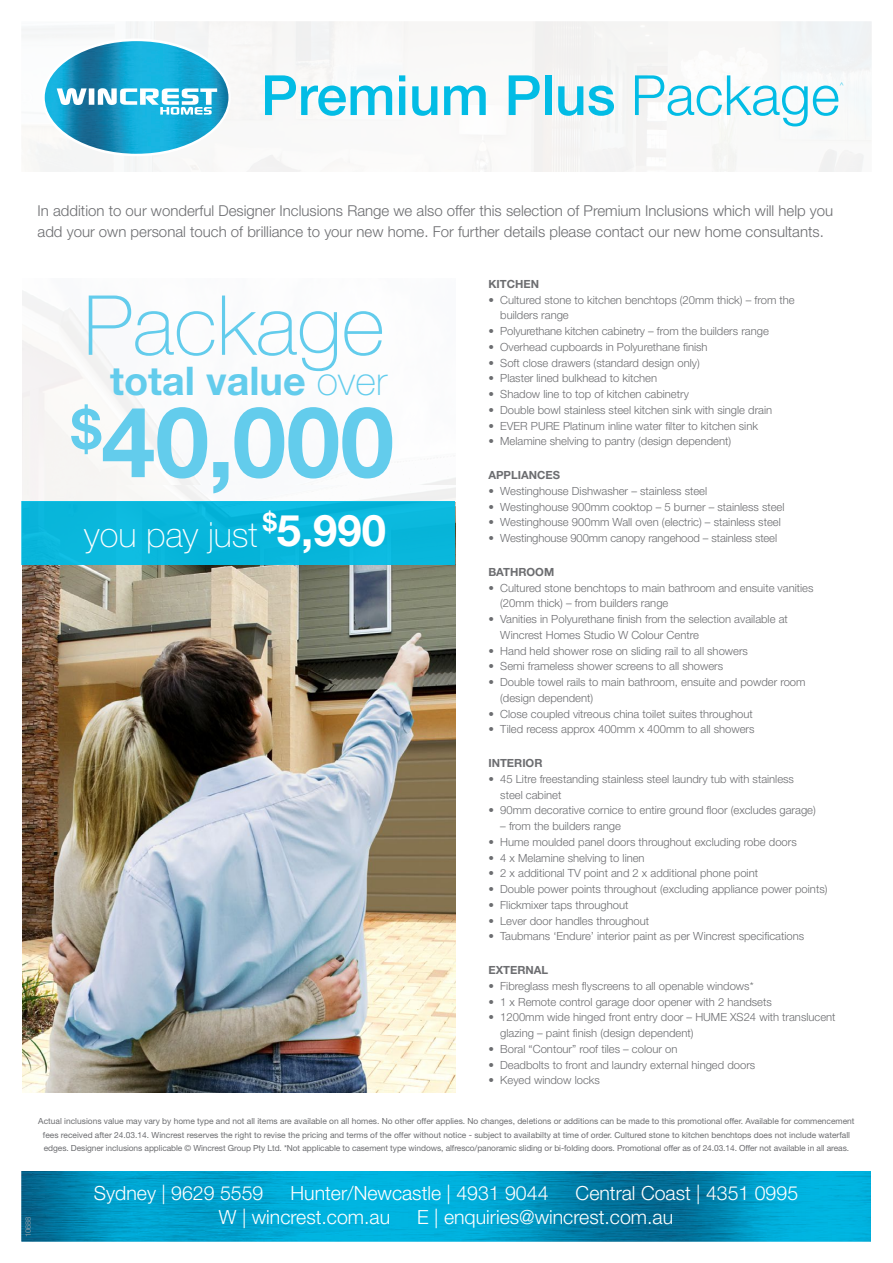
<style>
.page{position:relative;width:893px;height:1263px;background:#fff}
.page>*{position:absolute;margin:0;border:0;box-sizing:border-box;transform-origin:0 0}
.t1{font:700 98.1px "Helvetica Neue LT Std";color:#63ccec}
.t2{font:100 82.95px "Helvetica Neue LT Std";color:#63ccec}
.t3{font:500 55.5px "Helvetica Neue LT Std";color:#02bce5}
.t4{font:700 43.65px "Helvetica Neue LT Std";color:#fff}
.t5{font:700 39.6px "Helvetica Neue LT Std";color:#63ccec}
.t6{font:100 34.8px "Helvetica Neue LT Std";color:#fff}
.t7{font:100 27px "Helvetica Neue LT Std";color:#fff}
.t8{font:300 19.5px "Helvetica Neue LT Std";color:#fff}
.t9{font:300 15px/20.2px "Helvetica Neue LT Std";color:#6c6d70}
.t10{font:300 11.25px/15.8px "Helvetica Neue LT Std";color:#6c6d70}
.t11{font:700 11.25px "Helvetica Neue LT Std";color:#6c6d70}
.t12{font:8.4px/13.5px "Helvetica Neue LT Std";color:#6c6d70;text-align:center}
.t13{font:300 7.5px "Helvetica Neue LT Std";color:#a8a9ad}
.t14{font:300 6.6px "Helvetica Neue LT Std";color:#02bce5}
.s1{font-weight:300}
.s2{font-weight:100}
</style>
<div class="page">
<img style="left:22px;top:1171px;width:849px;height:70px">
<div style="left:0;top:0;width:893px;height:172px;background:#f9f9f8"></div>
<svg style="left:45px;top:41px;width:183px;height:113px"></svg>
<img style="left:23px;top:565px;width:432px;height:528px">
<div style="left:0;top:501px;width:455px;height:64px;background:#09b7dc"></div>
<h3 class="t3" style="left:261px;top:62px;width:580px">Premium Plus <span class="s1">Package</span></h3>
<p class="t14" style="left:840px;top:80px;width:5px">^</p>
<p class="t9" style="left:38px;top:201px;width:797px">In addition to our wonderful Designer Inclusions Range we also offer this selection of Premium Inclusions which will help you add your own personal touch of brilliance to your new home. For further details please contact our new home consultants.</p>
<h2 class="t2" style="left:83px;top:278px;width:303px">Package</h2>
<h3 class="t5" style="left:110px;top:356px;width:278px">total value <span class="s2">over</span></h3>
<h1 class="t1" style="left:71px;top:381px;width:325px"><sup>$</sup>40,000</h1>
<h3 class="t6" style="left:84px;top:515px;width:175px">you pay just</h3>
<h3 class="t4" style="left:263px;top:503px;width:125px"><sup>$</sup>5,990</h3>
<h3 class="t7" style="left:68px;top:528px;width:217px">Subhead most, odi</h3>
<p class="t11" style="left:488px;top:277px;width:52px">KITCHEN</p>
<p class="t10" style="left:500px;top:291px;width:296px;text-indent:-12px">• Cultured stone to kitchen benchtops (20mm thick) – from the builders range</p>
<p class="t10" style="left:488px;top:323px;width:282px">• Polyurethane kitchen cabinetry – from the builders range</p>
<p class="t10" style="left:488px;top:339px;width:221px">• Overhead cupboards in Polyurethane finish</p>
<p class="t10" style="left:488px;top:354px;width:213px">• Soft close drawers (standard design only)</p>
<p class="t10" style="left:488px;top:370px;width:170px">• Plaster lined bulkhead to kitchen</p>
<p class="t10" style="left:488px;top:386px;width:202px">• Shadow line to top of kitchen cabinetry</p>
<p class="t10" style="left:488px;top:402px;width:285px">• Double bowl stainless steel kitchen sink with single drain</p>
<p class="t10" style="left:488px;top:417px;width:271px">• EVER PURE Platinum inline water filter to kitchen sink</p>
<p class="t10" style="left:488px;top:433px;width:244px">• Melamine shelving to pantry (design dependent)</p>
<p class="t11" style="left:488px;top:468px;width:73px">APPLIANCES</p>
<p class="t10" style="left:488px;top:483px;width:220px">• Westinghouse Dishwasher – stainless steel</p>
<p class="t10" style="left:488px;top:498px;width:298px">• Westinghouse 900mm cooktop – 5 burner – stainless steel</p>
<p class="t10" style="left:488px;top:514px;width:294px">• Westinghouse 900mm Wall oven (electric) – stainless steel</p>
<p class="t10" style="left:488px;top:530px;width:290px">• Westinghouse 900mm canopy rangehood – stainless steel</p>
<p class="t11" style="left:488px;top:565px;width:67px">BATHROOM</p>
<p class="t10" style="left:500px;top:579px;width:315px;text-indent:-12px">• Cultured stone benchtops to main bathroom and ensuite vanities (20mm thick) – from builders range</p>
<p class="t10" style="left:500px;top:611px;width:289px;text-indent:-12px">• Vanities in Polyurethane finish from the selection available at<br>Wincrest Homes Studio W Colour Centre</p>
<p class="t10" style="left:488px;top:642px;width:261px">• Hand held shower rose on sliding rail to all showers</p>
<p class="t10" style="left:488px;top:658px;width:236px">• Semi frameless shower screens to all showers</p>
<p class="t10" style="left:500px;top:674px;width:307px;text-indent:-12px">• Double towel rails to main bathroom, ensuite and powder room (design dependent)</p>
<p class="t10" style="left:488px;top:705px;width:266px">• Close coupled vitreous china toilet suites throughout</p>
<p class="t10" style="left:488px;top:721px;width:268px">• Tiled recess approx 400mm x 400mm to all showers</p>
<p class="t11" style="left:488px;top:756px;width:56px">INTERIOR</p>
<p class="t10" style="left:500px;top:771px;width:295px;text-indent:-12px">• 45 Litre freestanding stainless steel laundry tub with stainless steel cabinet</p>
<p class="t10" style="left:488px;top:802px;width:329px">• 90mm decorative cornice to entire ground floor (excludes garage)</p>
<p class="t10" style="left:500px;top:818px;width:122px">– from the builders range</p>
<p class="t10" style="left:488px;top:834px;width:310px">• Hume moulded panel doors throughout excluding robe doors</p>
<p class="t10" style="left:488px;top:849px;width:158px">• 4 x Melamine shelving to linen</p>
<p class="t10" style="left:488px;top:865px;width:271px">• 2 x additional TV point and 2 x additional phone point</p>
<p class="t10" style="left:488px;top:881px;width:341px">• Double power points throughout (excluding appliance power points)</p>
<p class="t10" style="left:488px;top:897px;width:142px">• Flickmixer taps throughout</p>
<p class="t10" style="left:488px;top:912px;width:162px">• Lever door handles throughout</p>
<p class="t10" style="left:488px;top:928px;width:317px">• Taubmans ‘Endure’ interior paint as per Wincrest specifications</p>
<p class="t11" style="left:488px;top:963px;width:61px">EXTERNAL</p>
<p class="t10" style="left:488px;top:978px;width:267px">• Fibreglass mesh flyscreens to all openable windows*</p>
<p class="t10" style="left:488px;top:993px;width:285px">• 1 x Remote control garage door opener with 2 handsets</p>
<p class="t10" style="left:500px;top:1009px;width:337px;text-indent:-12px">• 1200mm wide hinged front entry door – HUME XS24 with translucent glazing – paint finish (design dependent)</p>
<p class="t10" style="left:488px;top:1041px;width:191px">• Boral “Contour” roof tiles – colour on</p>
<p class="t10" style="left:488px;top:1056px;width:268px">• Deadbolts to front and laundry external hinged doors</p>
<p class="t10" style="left:488px;top:1072px;width:113px">• Keyed window locks</p>
<p class="t12" style="left:38px;top:1114px;width:818px">Actual inclusions value may vary by home type and not all items are available on all homes. No other offer applies. No changes, deletions or additions can be made to this promotional offer. Available for commencement fees received after 24.03.14. Wincrest reserves the right to revise the pricing and terms of the offer without notice - subject to availabilty at time of order. Cultured stone to kitchen benchtops does not include waterfall edges. Designer inclusions applicable © Wincrest Group Pty Ltd. *Not applicable to casement type windows, alfresco/panoramic sliding or bi-folding doors. Promotional offer as of 24.03.14. Offer not available in all areas.</p>
<p class="t13" style="left:24px;top:1237px;width:22px;rotate:-90deg">10688</p>
<h3 class="t8" style="left:94px;top:1181px;width:171px">Sydney | 9629 5559</h3>
<h3 class="t8" style="left:291px;top:1181px;width:259px">Hunter/Newcastle | 4931 9044</h3>
<h3 class="t8" style="left:576px;top:1181px;width:224px">Central Coast | 4351 0995</h3>
<h3 class="t8" style="left:219px;top:1205px;width:173px">W | wincrest.com.au</h3>
<h3 class="t8" style="left:417px;top:1205px;width:257px">E | enquiries@wincrest.com.au</h3>
</div>
